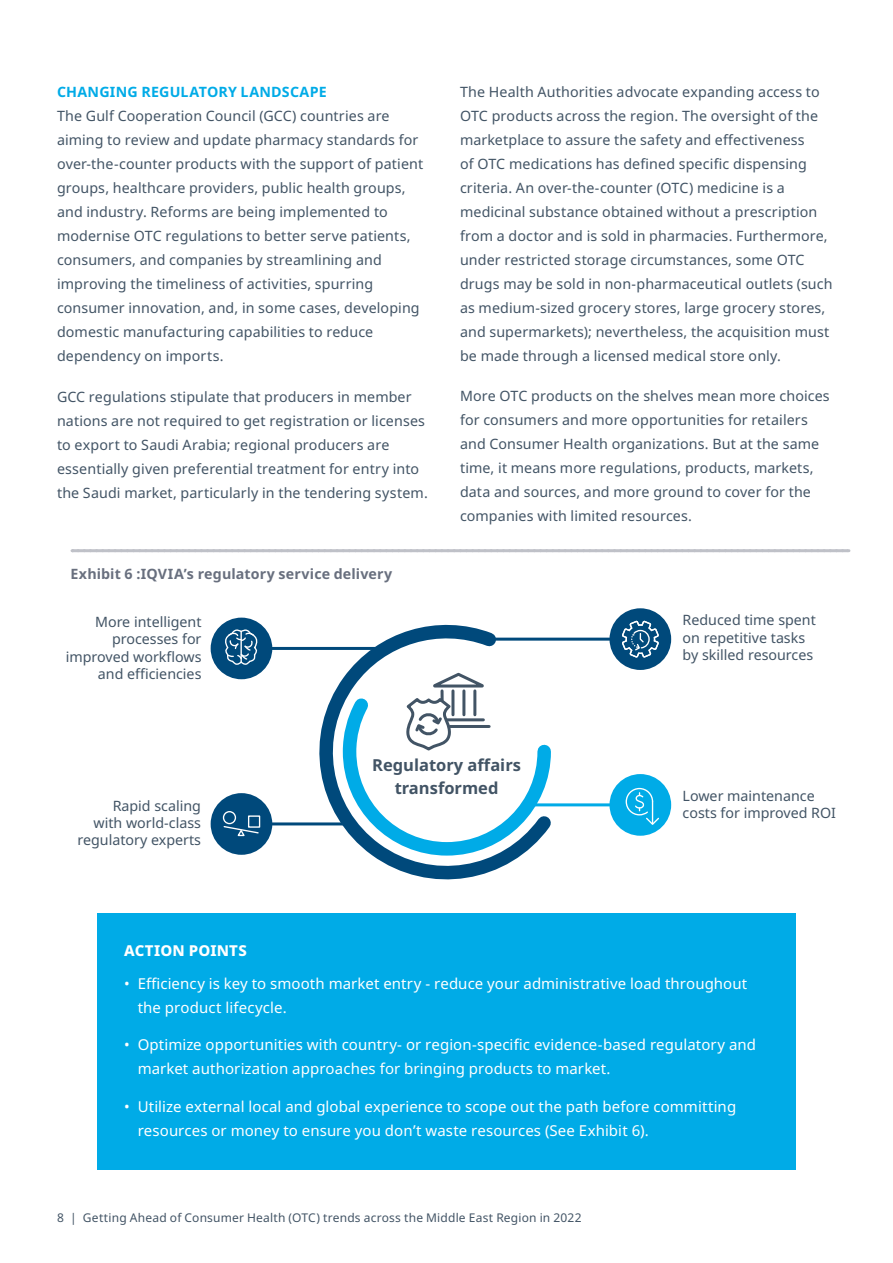
<style>
.page{position:relative;width:893px;height:1263px;background:#fff}
.page>*{position:absolute;margin:0;border:0;box-sizing:border-box;transform-origin:0 0}
.t1{font:700 16.5px/22.5px "Noto Sans";color:#425465;text-align:center}
.t2{font:15px/24px "Noto Sans";letter-spacing:.005em;color:#fff}
.t3{font:800 15px "Noto Sans";letter-spacing:.01em;color:#fff}
.t4{font:14.25px/24px "Noto Sans";letter-spacing:.01em;color:#425465}
.t5{font:700 14.25px "Noto Sans";letter-spacing:.01em;color:#686f7e}
.t6{font:700 14.25px "Noto Sans";letter-spacing:.01em;color:#00abe7}
.t7{font:12px "Noto Sans";letter-spacing:.015em;color:#425465}
</style>
<div class="page">
<svg style="left:72px;top:549px;width:777px;height:3px;background:#c2c4ca"></svg>
<div style="left:97px;top:913px;width:699px;height:257px;background:#00abe7"></div>
<svg style="left:303px;top:624px;width:260px;height:256px"></svg>
<hr style="left:489px;top:638px;width:145px;height:3px;background:#00497b">
<div style="left:609px;top:608px;width:62px;height:62px;background:#00497b;border-radius:50%"></div>
<hr style="left:527px;top:803px;width:107px;height:3px;background:#00abe7">
<div style="left:609px;top:774px;width:62px;height:62px;background:#00abe7;border-radius:50%"></div>
<hr style="left:248px;top:647px;width:137px;height:3px;background:#00497b">
<div style="left:211px;top:618px;width:61px;height:61px;background:#00497b;border-radius:50%"></div>
<hr style="left:248px;top:822px;width:99px;height:3px;background:#00497b">
<div style="left:211px;top:793px;width:61px;height:62px;background:#00497b;border-radius:50%"></div>
<svg style="left:225px;top:629px;width:33px;height:36px"></svg>
<svg style="left:621px;top:620px;width:39px;height:50px"></svg>
<div style="left:223px;top:811px;width:13px;height:13px;border:1px solid #fff;border-radius:50%"></div>
<div style="left:248px;top:815px;width:12px;height:13px;border:1px solid #fff"></div>
<svg style="left:223px;top:825px;width:37px;height:12px"></svg>
<svg style="left:625px;top:787px;width:34px;height:38px"></svg>
<svg style="left:336px;top:669px;width:222px;height:193px"></svg>
<p class="t6" style="left:57px;top:82px;width:271px">CHANGING REGULATORY LANDSCAPE</p>
<p class="t4" style="left:57px;top:104px;width:368px">The Gulf Cooperation Council (GCC) countries are aiming to review and update pharmacy standards for over-the-counter products with the support of patient groups, healthcare providers, public health groups, and industry. Reforms are being implemented to modernise OTC regulations to better serve patients, consumers, and companies by streamlining and improving the timeliness of activities, spurring consumer innovation, and, in some cases, developing domestic manufacturing capabilities to reduce dependency on imports.</p>
<p class="t4" style="left:57px;top:385px;width:372px">GCC regulations stipulate that producers in member nations are not required to get registration or licenses to export to Saudi Arabia; regional producers are essentially given preferential treatment for entry into the Saudi market, particularly in the tendering system.</p>
<p class="t5" style="left:70px;top:564px;width:323px">Exhibit 6 :IQVIA’s regulatory service delivery</p>
<p class="t4" style="left:66px;top:614px;width:137px;line-height:17.2px;text-align:right">More intelligent processes for improved workflows and efficiencies</p>
<p class="t4" style="left:460px;top:80px;width:374px">The Health Authorities advocate expanding access to OTC products across the region. The oversight of the marketplace to assure the safety and effectiveness<br>of OTC medications has defined specific dispensing criteria. An over-the-counter (OTC) medicine is a medicinal substance obtained without a prescription from a doctor and is sold in pharmacies. Furthermore, under restricted storage circumstances, some OTC drugs may be sold in non-pharmaceutical outlets (such as medium-sized grocery stores, large grocery stores, and supermarkets); nevertheless, the acquisition must be made through a licensed medical store only.</p>
<p class="t4" style="left:460px;top:385px;width:371px">More OTC products on the shelves mean more choices for consumers and more opportunities for retailers and Consumer Health organizations. But at the same time, it means more regulations, products, markets, data and sources, and more ground to cover for the companies with limited resources.</p>
<p class="t4" style="left:683px;top:612px;width:135px;line-height:17.2px">Reduced time spent on repetitive tasks by skilled resources</p>
<p class="t4" style="left:78px;top:797px;width:125px;line-height:17.2px;text-align:right">Rapid scaling<br>with world-class regulatory experts</p>
<p class="t1" style="left:372px;top:754px;width:150px">Regulatory affairs transformed</p>
<p class="t4" style="left:683px;top:787px;width:155px;line-height:17.2px">Lower maintenance costs for improved ROI</p>
<p class="t3" style="left:124px;top:940px;width:124px">ACTION POINTS</p>
<p class="t2" style="left:138px;top:972px;width:611px;text-indent:-14px">• Efficiency is key to smooth market entry - reduce your administrative load throughout the product lifecycle.</p>
<p class="t2" style="left:138px;top:1033px;width:620px;text-indent:-14px">• Optimize opportunities with country- or region-specific evidence-based regulatory and market authorization approaches for bringing products to market.</p>
<p class="t2" style="left:138px;top:1095px;width:600px;text-indent:-14px">• Utilize external local and global experience to scope out the path before committing resources or money to ensure you don’t waste resources (See Exhibit 6).</p>
<p class="t7" style="left:57px;top:1209px;width:526px">8 | Getting Ahead of Consumer Health (OTC) trends across the Middle East Region in 2022</p>
</div>
